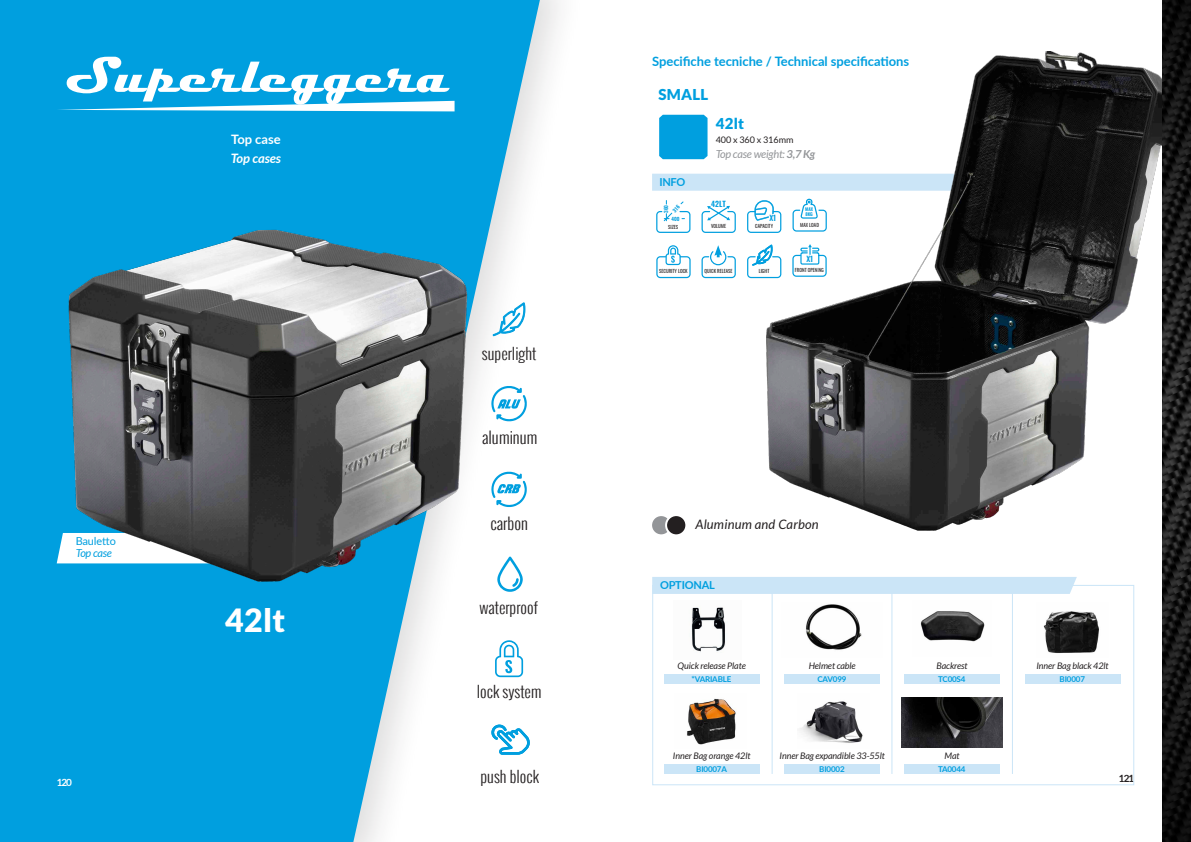
<style>
.page{position:relative;width:1191px;height:842px;background:#fff}
.page>*{position:absolute;margin:0;border:0;box-sizing:border-box;transform-origin:0 0}
.t1{font:900 32px "Lato";color:#fff}
.t2{font:300 16.2px "Oswald";color:#231f20}
.t3{font:300 15.9px "Oswald";color:#231f20}
.t4{font:900 15px "Lato";letter-spacing:.01em;color:#009fdf}
.t5{font:700 13px "Lato";letter-spacing:-.005em;color:#009fdf}
.t6{font:italic 13px "Lato";letter-spacing:.015em;color:#231f20}
.t7{font:italic 700 13px "Lato";letter-spacing:-.005em;color:#fff}
.t8{font:700 13px "Lato";letter-spacing:-.005em;color:#fff}
.t9{font:italic 11px "Lato";letter-spacing:-.02em;color:#939598}
.t10{font:700 11px "Lato";letter-spacing:-.02em;color:#009fdf}
.t11{font:11px "Lato";letter-spacing:-.02em;color:#009fdf}
.t12{font:italic 11px "Lato";letter-spacing:-.02em;color:#009fdf}
.t13{font:700 10px "Lato";color:#fff}
.t14{font:700 10px "Lato";color:#231f20}
.t15{font:italic 9px "Lato";letter-spacing:-.01em;color:#231f20}
.t16{font:9px "Lato";color:#231f20}
.t17{font:700 8px "Lato";letter-spacing:-.02em;color:#009fdf}
.t18{font:600 7.7px "Oswald";color:#009fdf}
.t19{font:600 5.1px "Oswald";color:#009fdf}
.t20{font:4.9px "Oswald";color:#231f20}
.t21{font:600 4.6px/4.9px "Oswald";color:#009fdf}
.s1{font-weight:700}
</style>
<div class="page">
<svg style="left:0;top:0;width:540px;height:842px;fill:#009fdf"></svg>
<svg style="left:57px;top:57px;width:397px;height:54px"></svg>
<img style="left:57px;top:199px;width:431px;height:558px">
<svg style="left:495px;top:640px;width:28px;height:37px"></svg>
<svg style="left:492px;top:295px;width:34px;height:45px"></svg>
<svg style="left:491px;top:385px;width:36px;height:36px"></svg>
<svg style="left:491px;top:471px;width:36px;height:36px"></svg>
<svg style="left:497px;top:556px;width:26px;height:36px"></svg>
<svg style="left:491px;top:723px;width:38px;height:32px"></svg>
<svg style="left:701px;top:206px;width:35px;height:27px"></svg>
<svg style="left:747px;top:207px;width:8px;height:26px"></svg>
<svg style="left:656px;top:245px;width:34px;height:33px"></svg>
<svg style="left:701px;top:245px;width:35px;height:33px"></svg>
<svg style="left:747px;top:256px;width:8px;height:22px"></svg>
<div style="left:652px;top:174px;width:103px;height:17px;background:#cbe5f7"></div>
<div style="left:659px;top:115px;width:48px;height:44px;background:#009fdf"></div>
<div style="left:652px;top:577px;width:103px;height:17px;background:#cbe5f7"></div>
<div style="left:651px;top:515px;width:20px;height:20px;background:#939598;border-radius:50%"></div>
<div style="left:650px;top:514px;width:22px;height:22px;border:2px solid #fff;border-radius:50%"></div>
<div style="left:666px;top:515px;width:20px;height:20px;background:#231f20;border-radius:50%"></div>
<div style="left:665px;top:514px;width:22px;height:22px;border:2px solid #fff;border-radius:50%"></div>
<div style="left:664px;top:674px;width:95px;height:10px;background:#cbe5f7"></div>
<div style="left:784px;top:674px;width:95px;height:10px;background:#cbe5f7"></div>
<div style="left:904px;top:674px;width:95px;height:10px;background:#cbe5f7"></div>
<div style="left:1025px;top:674px;width:95px;height:10px;background:#cbe5f7"></div>
<div style="left:664px;top:764px;width:95px;height:10px;background:#cbe5f7"></div>
<img style="left:687px;top:698px;width:49px;height:47px">
<div style="left:784px;top:764px;width:95px;height:10px;background:#cbe5f7"></div>
<img style="left:800px;top:701px;width:63px;height:42px">
<hr style="left:771px;top:588px;width:1px;height:186px;background:#cbe5f7">
<hr style="left:891px;top:588px;width:1px;height:186px;background:#cbe5f7">
<hr style="left:1012px;top:588px;width:1px;height:186px;background:#cbe5f7">
<img style="left:691px;top:607px;width:34px;height:45px">
<div style="left:904px;top:764px;width:95px;height:10px;background:#cbe5f7"></div>
<img style="left:755px;top:52px;width:407px;height:624px">
<img style="left:901px;top:697px;width:101px;height:50px">
<img style="left:1162px;top:0;width:29px;height:842px">
<svg style="left:656px;top:200px;width:34px;height:33px"></svg>
<h3 class="t8" style="left:231px;top:129px;width:51px">Top case</h3>
<h3 class="t7" style="left:231px;top:151px;width:52px">Top cases</h3>
<p class="t11" style="left:76px;top:535px;width:42px">Bauletto</p>
<p class="t12" style="left:76px;top:547px;width:38px">Top case</p>
<p class="t13" style="left:57px;top:774px;width:17px">120</p>
<h1 class="t1" style="left:225px;top:601px;width:62px">42lt</h1>
<h3 class="t5" style="left:652px;top:52px;width:259px">Specifiche tecniche / Technical specifications</h3>
<h3 class="t4" style="left:658px;top:86px;width:51px">SMALL</h3>
<h3 class="t4" style="left:716px;top:115px;width:30px">42lt</h3>
<p class="t16" style="left:715px;top:134px;width:79px">400 x 360 x 316mm</p>
<p class="t9" style="left:715px;top:148px;width:101px">Top case weight: <span class="s1">3,7 Kg</span></p>
<p class="t10" style="left:659px;top:174px;width:28px">INFO</p>
<p class="t19" style="left:661px;top:213px;width:10px;rotate:-90deg">360</p>
<p class="t19" style="left:671px;top:214px;width:10px">400</p>
<p class="t20" style="left:668px;top:223px;width:11px">SIZES</p>
<p class="t18" style="left:711px;top:197px;width:16px">42LT</p>
<p class="t20" style="left:711px;top:222px;width:17px">VOLUME</p>
<p class="t18" style="left:769px;top:211px;width:8px">X1</p>
<p class="t20" style="left:755px;top:222px;width:19px">CAPACITY</p>
<p class="t21" style="left:805px;top:206px;width:9px">MAX<br>8KG</p>
<p class="t20" style="left:800px;top:221px;width:20px">MAX LOAD</p>
<p class="t18" style="left:806px;top:252px;width:8px">X1</p>
<h3 class="t3" style="left:482px;top:342px;width:56px">superlight</h3>
<h2 class="t2" style="left:482px;top:426px;width:57px">aluminum</h2>
<h2 class="t2" style="left:490px;top:511px;width:39px">carbon</h2>
<h3 class="t3" style="left:479px;top:596px;width:60px">waterproof</h3>
<h3 class="t3" style="left:477px;top:680px;width:66px">lock system</h3>
<p class="t20" style="left:659px;top:267px;width:30px">SECURITY LOCK</p>
<p class="t20" style="left:704px;top:267px;width:29px">QUICK RELEASE</p>
<p class="t20" style="left:759px;top:267px;width:12px">LIGHT</p>
<p class="t20" style="left:795px;top:266px;width:30px">FRONT OPENING</p>
<h3 class="t6" style="left:695px;top:517px;width:125px">Aluminum and Carbon</h3>
<p class="t10" style="left:660px;top:577px;width:56px">OPTIONAL</p>
<p class="t15" style="left:677px;top:661px;width:70px">Quick release Plate</p>
<p class="t17" style="left:691px;top:673px;width:41px">*VARIABLE</p>
<p class="t15" style="left:808px;top:661px;width:49px">Helmet cable</p>
<p class="t17" style="left:817px;top:673px;width:31px">CAV099</p>
<p class="t15" style="left:936px;top:661px;width:33px">Backrest</p>
<p class="t17" style="left:938px;top:673px;width:29px">TC00S4</p>
<p class="t15" style="left:1036px;top:661px;width:74px">Inner Bag black 42lt</p>
<p class="t17" style="left:1059px;top:673px;width:27px">BI0007</p>
<p class="t15" style="left:779px;top:751px;width:107px">Inner Bag expandible 33-55lt</p>
<p class="t17" style="left:819px;top:763px;width:27px">BI0002</p>
<p class="t15" style="left:673px;top:751px;width:79px">Inner Bag orange 42lt</p>
<p class="t17" style="left:696px;top:763px;width:32px">BI0007A</p>
<p class="t15" style="left:944px;top:751px;width:17px">Mat</p>
<p class="t17" style="left:938px;top:763px;width:29px">TA0044</p>
<h3 class="t3" style="left:480px;top:764px;width:60px">push block</h3>
<p class="t14" style="left:1119px;top:771px;width:17px">121</p>
</div>
